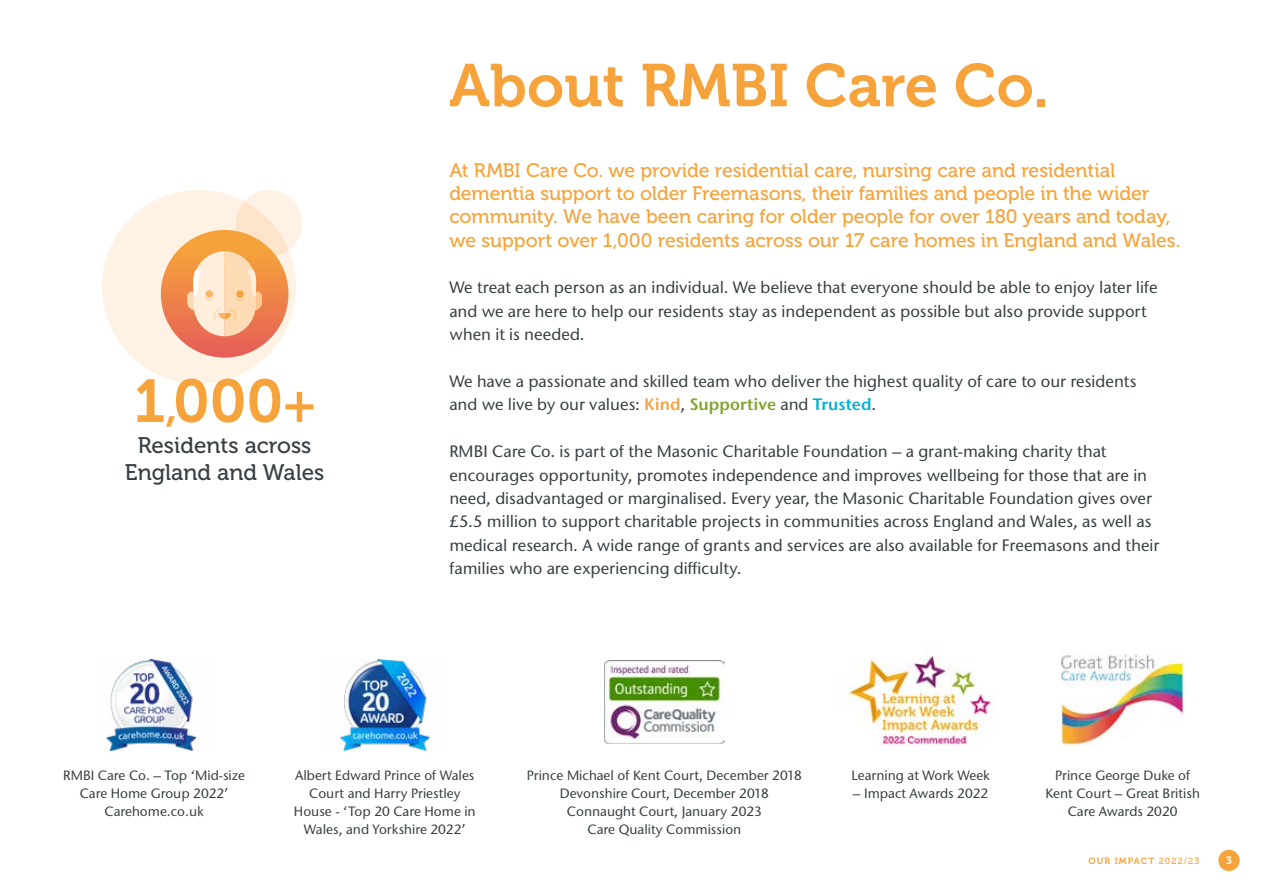
<style>
.page{position:relative;width:1263px;height:893px;background:#fff}
.page>*{position:absolute;margin:0;border:0;box-sizing:border-box;transform-origin:0 0}
.t1{font:60px "Museo 700";color:#f6a33b}
.t2{font:22.5px/27px "Museo 500";color:#384044;text-align:center}
.t3{font:19.5px/23.4px "Museo 500";letter-spacing:-.005em;color:#f6a33b}
.t4{font:500 16.5px/23.4px "Stone Sans ITC Pro";color:#384044}
.t5{font:500 13.5px/18px "Stone Sans ITC Pro";color:#384044;text-align:center}
.t6{font:10.5px "Museo 700";color:#fff}
.t7{font:9px "Museo 700";letter-spacing:.12em;color:#f6a33b}
.s1{font-size:45px}
.s2{font-size:52.5px}
.s3{font-weight:600;color:#f6a33b}
.s4{font-weight:600;color:#7fa32b}
.s5{font-weight:600;color:#00b1d1}
.s6{font-family:"Museo 500"}
</style>
<div class="page">
<div style="left:236px;top:190px;width:66px;height:67px;background:#fef2e4;border-radius:50%"></div>
<div style="left:102px;top:190px;width:194px;height:194px;background:#fef2e4;border-radius:50%"></div>
<img style="left:605px;top:661px;width:119px;height:83px">
<img style="left:1061px;top:654px;width:123px;height:91px">
<div style="left:161px;top:230px;width:127px;height:128px;background:linear-gradient(to bottom,#f7aa36,#e7635a);border-radius:50%"></div>
<svg style="left:187px;top:251px;width:75px;height:85px"></svg>
<img style="left:340px;top:660px;width:90px;height:90px">
<img style="left:105px;top:660px;width:94px;height:90px">
<img style="left:848px;top:655px;width:144px;height:91px">
<div style="left:1218px;top:850px;width:21px;height:21px;background:#f6a33b;border-radius:50%"></div>
<h1 class="t1" style="left:134px;top:368px;width:184px">1<span class="s1">,</span>000<span class="s2">+</span></h1>
<h2 class="t2" style="left:125px;top:432px;width:201px">Residents across<br>England and Wales</h2>
<h1 class="t1" style="left:449px;top:52px;width:601px">About RMBI Care Co.</h1>
<p class="t3" style="left:449px;top:159px;width:732px">At RMBI Care Co. we provide residential care, nursing care and residential dementia support to older Freemasons, their families and people in the wider community. We have been caring for older people for over 180 years and today, we support over 1,000 residents across our 17 care homes in England and Wales.</p>
<p class="t4" style="left:449px;top:276px;width:710px">We treat each person as an individual. We believe that everyone should be able to enjoy later life and we are here to help our residents stay as independent as possible but also provide support when it is needed.</p>
<p class="t4" style="left:449px;top:369px;width:689px">We have a passionate and skilled team who deliver the highest quality of care to our residents and we live by our values: <span class="s3">Kind</span>, <span class="s4">Supportive</span> and <span class="s5">Trusted</span>.</p>
<p class="t4" style="left:449px;top:440px;width:711px">RMBI Care Co. is part of the Masonic Charitable Foundation – a grant-making charity that encourages opportunity, promotes independence and improves wellbeing for those that are in need, disadvantaged or marginalised. Every year, the Masonic Charitable Foundation gives over £5.5 million to support charitable projects in communities across England and Wales, as well as medical research. A wide range of grants and services are also available for Freemasons and their families who are experiencing difficulty.</p>
<p class="t5" style="left:63px;top:766px;width:183px">RMBI Care Co. – Top ‘Mid-size<br>Care Home Group 2022’<br>Carehome.co.uk</p>
<p class="t5" style="left:294px;top:766px;width:183px">Albert Edward Prince of Wales<br>Court and Harry Priestley<br>House - ‘Top 20 Care Home in<br>Wales, and Yorkshire 2022’</p>
<p class="t5" style="left:527px;top:766px;width:277px">Prince Michael of Kent Court, December 2018<br>Devonshire Court, December 2018<br>Connaught Court, January 2023<br>Care Quality Commission</p>
<p class="t5" style="left:851px;top:766px;width:140px">Learning at Work Week</p>
<p class="t5" style="left:853px;top:784px;width:137px">– Impact Awards 2022</p>
<p class="t5" style="left:1045px;top:766px;width:156px">Prince George Duke of<br>Kent Court – Great British<br>Care Awards 2020</p>
<p class="t7" style="left:1088px;top:856px;width:112px">OUR IMPACT <span class="s6">2022/23</span></p>
<p class="t6" style="left:1226px;top:854px;width:7px">3</p>
</div>
